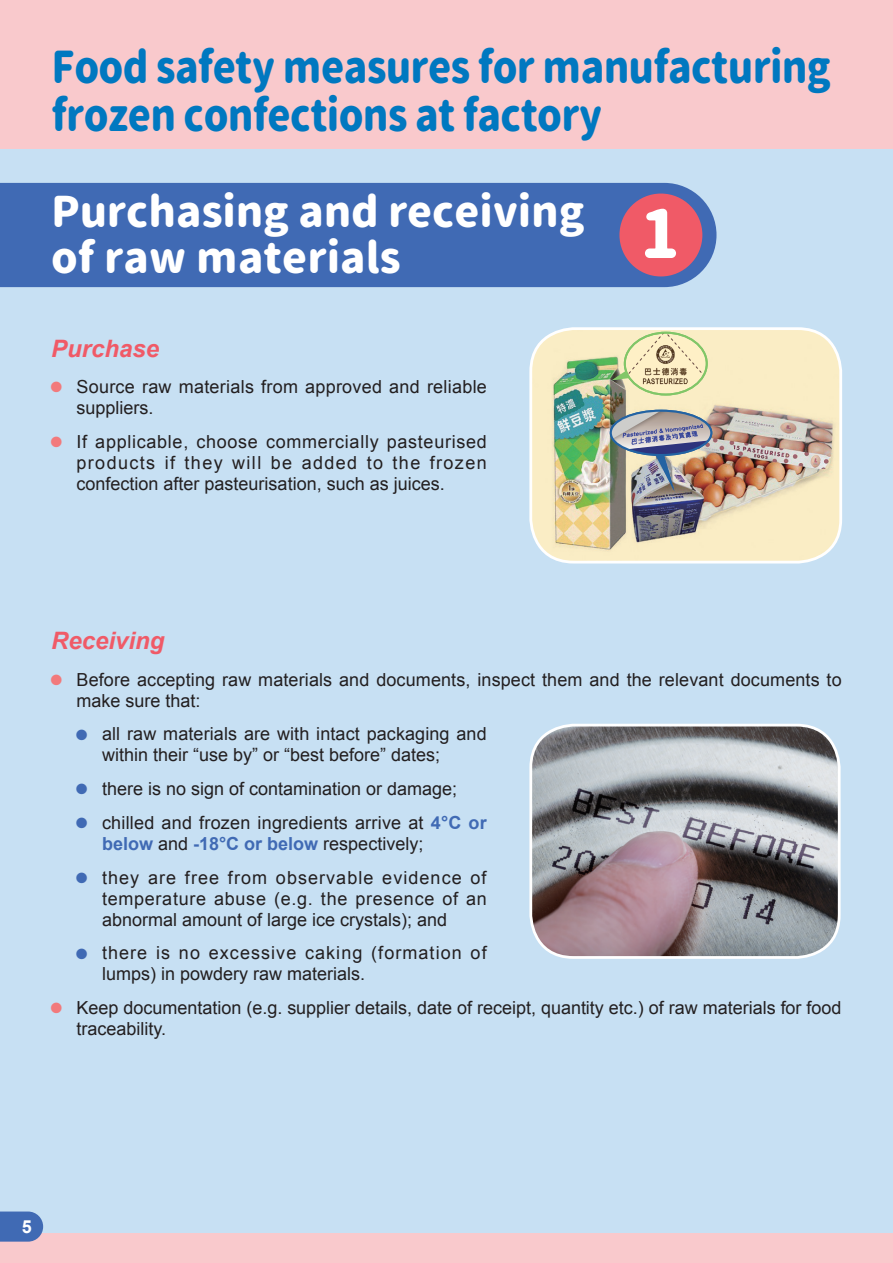
<style>
.page{position:relative;width:893px;height:1263px;background:#c7e0f3}
.page>*{position:absolute;margin:0;border:0;box-sizing:border-box;transform-origin:0 0}
.t1{font:66.3px "Corporate Logo Rounded";color:#fff}
.t2{font:43.5px/48px "Corporate Logo Rounded";letter-spacing:-.02em;color:#0078c0;scale:.9 1}
.t3{font:42px/46.5px "Corporate Logo Rounded";letter-spacing:-.005em;color:#fff}
.t4{font:italic 700 24px "Arial";color:#f05a67}
.t5{font:18px/21px "Arial";color:#231f20}
.t6{font:18px/21px "Arial";letter-spacing:.06em;color:#231f20}
.t7{font:700 18px "Arial";color:#fff}
.s1{font-weight:700;color:#406ab4}
</style>
<div class="page">
<div style="left:0;top:0;width:893px;height:149px;background:#f9c9cc"></div>
<div style="left:0;top:1233px;width:893px;height:30px;background:#f9c9cc"></div>
<div style="left:0;top:183px;width:716px;height:104px;background:#406ab4"></div>
<div style="left:619px;top:194px;width:83px;height:82px;background:#f05a67;border-radius:50%"></div>
<img style="left:532px;top:725px;width:306px;height:231px">
<div style="left:529px;top:724px;width:312px;height:235px;border:3px solid #fff;border-radius:43px"></div>
<img style="left:533px;top:329px;width:308px;height:233px">
<div style="left:529px;top:327px;width:313px;height:236px;border:3px solid #fff;border-radius:43px"></div>
<svg style="left:625px;top:333px;width:82px;height:62px"></svg>
<svg style="left:612px;top:333px;width:95px;height:49px;background:#e4e2b3"></svg>
<img style="left:639px;top:342px;width:52px;height:44px">
<div style="left:624px;top:332px;width:84px;height:63px;border:2px solid #81c668;border-radius:50%"></div>
<img style="left:611px;top:411px;width:100px;height:81px">
<img style="left:621px;top:423px;width:85px;height:24px">
<div style="left:610px;top:410px;width:102px;height:46px;border:2px solid #2363a3;border-radius:50%"></div>
<svg style="left:0;top:1211px;width:43px;height:30px"></svg>
<h2 class="t2" style="left:52px;top:43px;width:867px">Food safety measures for manufacturing frozen confections at factory</h2>
<h3 class="t3" style="left:51px;top:188px;width:535px">Purchasing and receiving of raw materials</h3>
<h3 class="t4" style="left:51px;top:333px;width:110px">Purchase</h3>
<p class="t5" style="left:77px;top:377px;width:412px;text-indent:-26px"><sup>■</sup> Source raw materials from approved and reliable suppliers.</p>
<p class="t5" style="left:77px;top:431px;width:412px;text-align:justify;text-indent:-26px"><sup>■</sup> If applicable, choose commercially pasteurised products if they will be added to the frozen confection after pasteurisation, such as juices.</p>
<h1 class="t1" style="left:640px;top:189px;width:42px">1</h1>
<h3 class="t4" style="left:51px;top:625px;width:115px">Receiving</h3>
<p class="t5" style="left:77px;top:669px;width:767px;text-indent:-26px"><sup>■</sup> Before accepting raw materials and documents, inspect them and the relevant documents to make sure that:</p>
<p class="t5" style="left:102px;top:724px;width:386px;text-indent:-26px"><sup>■</sup> all raw materials are with intact packaging and within their “use by” or “best before” dates;</p>
<p class="t5" style="left:77px;top:778px;width:382px"><sup>■</sup> there is no sign of contamination or damage;</p>
<p class="t5" style="left:102px;top:812px;width:386px;text-indent:-26px"><sup>■</sup> chilled and frozen ingredients arrive at <span class="s1">4°C or below</span> and <span class="s1">-18°C or below</span> respectively;</p>
<p class="t5" style="left:102px;top:867px;width:386px;text-align:justify;text-indent:-26px"><sup>■</sup> they are free from observable evidence of temperature abuse (e.g. the presence of an abnormal amount of large ice crystals); and</p>
<p class="t6" style="left:102px;top:943px;width:386px;text-indent:-26px"><sup>■</sup> there is no excessive caking (formation of lumps) in powdery raw materials.</p>
<p class="t5" style="left:77px;top:997px;width:766px;text-indent:-26px"><sup>■</sup> Keep documentation (e.g. supplier details, date of receipt, quantity etc.) of raw materials for food traceability.</p>
<p class="t7" style="left:22px;top:1215px;width:12px">5</p>
</div>
